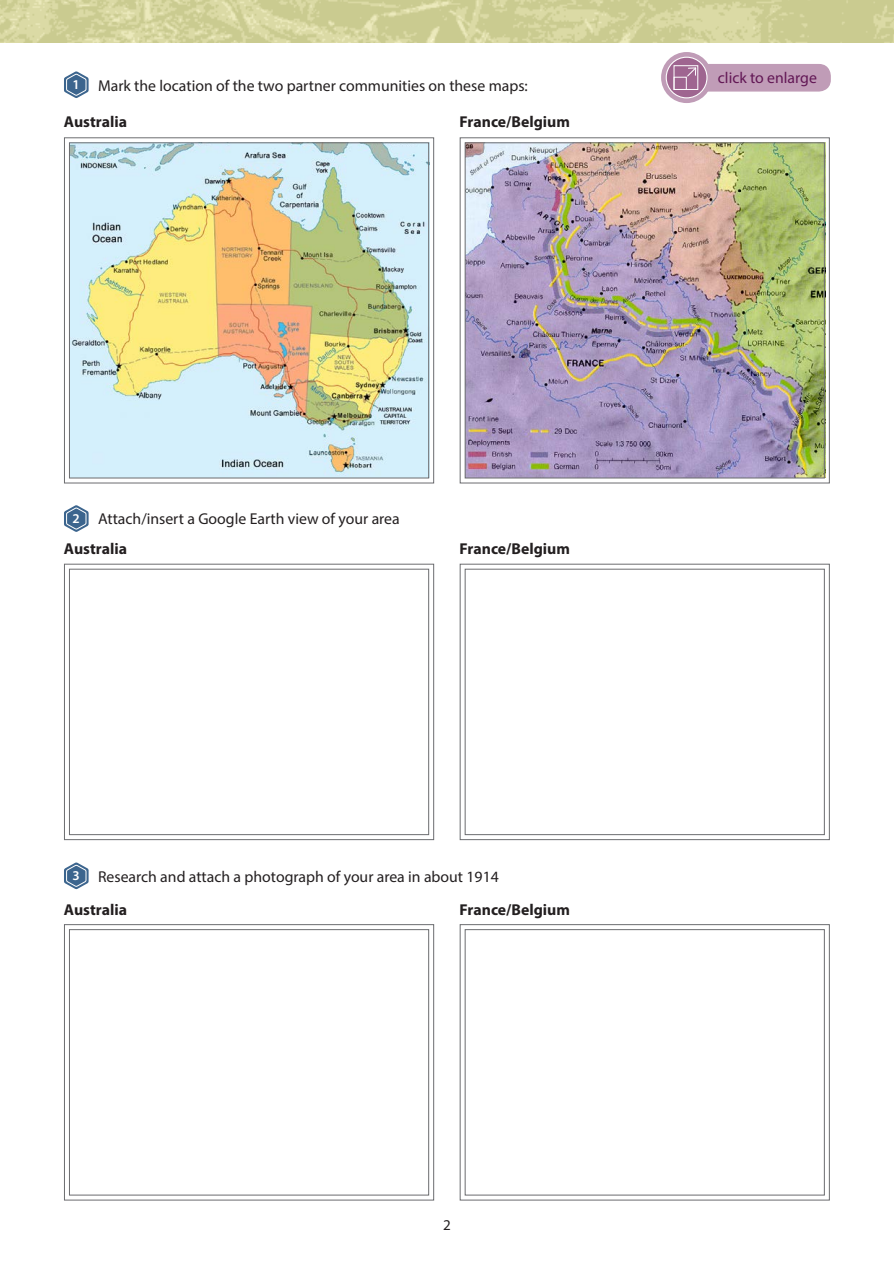
<style>
.page{position:relative;width:895px;height:1266px;background:#fff}
.page>*{position:absolute;margin:0;border:0;box-sizing:border-box;transform-origin:0 0}
.t1{font:15.75px "Myriad Pro";color:#231f20}
.t2{font:700 15.75px "Myriad Pro";color:#231f20}
.t3{font:15.75px "Myriad Pro";color:#621755}
.t4{font:15px "Myriad Pro";color:#231f20}
.s1{font-weight:600;font-size:13.5px;color:#fff}
</style>
<div class="page">
<svg style="left:64px;top:71px;width:25px;height:27px"></svg>
<svg style="left:64px;top:505px;width:25px;height:27px"></svg>
<svg style="left:64px;top:862px;width:25px;height:27px"></svg>
<img style="left:0;top:0;width:893px;height:43px">
<svg style="left:64px;top:563px;width:370px;height:277px"></svg>
<div style="left:69px;top:569px;width:360px;height:266px;border:1px solid #6c6d70"></div>
<svg style="left:64px;top:924px;width:370px;height:277px"></svg>
<div style="left:69px;top:929px;width:360px;height:266px;border:1px solid #6c6d70"></div>
<svg style="left:459px;top:563px;width:371px;height:277px"></svg>
<div style="left:464px;top:569px;width:360px;height:266px;border:1px solid #6c6d70"></div>
<svg style="left:459px;top:924px;width:371px;height:277px"></svg>
<div style="left:464px;top:929px;width:360px;height:266px;border:1px solid #6c6d70"></div>
<img style="left:64px;top:137px;width:370px;height:347px">
<div style="left:69px;top:142px;width:360px;height:336px;border:1px solid #6c6d70"></div>
<img style="left:459px;top:137px;width:371px;height:347px">
<div style="left:464px;top:142px;width:360px;height:336px;border:1px solid #6c6d70"></div>
<div style="left:687px;top:64px;width:143px;height:28px;background:#c09cb7;border-radius:12px"></div>
<svg style="left:661px;top:52px;width:51px;height:51px"></svg>
<div style="left:666px;top:57px;width:40px;height:41px;background:#9f6590;border-radius:50%"></div>
<div style="left:665px;top:57px;width:42px;height:41px;border:1px solid #fff;border-radius:50%"></div>
<div style="left:673px;top:65px;width:25px;height:25px;border:1px solid #fff"></div>
<svg style="left:686px;top:67px;width:10px;height:10px"></svg>
<div style="left:673px;top:77px;width:13px;height:13px;border:1px solid #fff"></div>
<p class="t1" style="left:73px;top:76px;width:456px"><span class="s1">1</span> Mark the location of the two partner communities on these maps:</p>
<p class="t2" style="left:64px;top:111px;width:64px">Australia</p>
<p class="t2" style="left:459px;top:111px;width:112px">France/Belgium</p>
<p class="t3" style="left:717px;top:68px;width:101px">click to enlarge</p>
<p class="t1" style="left:73px;top:509px;width:328px"><span class="s1">2</span> Attach/insert a Google Earth view of your area</p>
<p class="t2" style="left:64px;top:539px;width:64px">Australia</p>
<p class="t2" style="left:459px;top:539px;width:112px">France/Belgium</p>
<p class="t1" style="left:73px;top:866px;width:427px"><span class="s1">3</span> Research and attach a photograph of your area in about 1914</p>
<p class="t2" style="left:64px;top:899px;width:64px">Australia</p>
<p class="t2" style="left:459px;top:899px;width:112px">France/Belgium</p>
<p class="t4" style="left:443px;top:1215px;width:9px">2</p>
</div>
